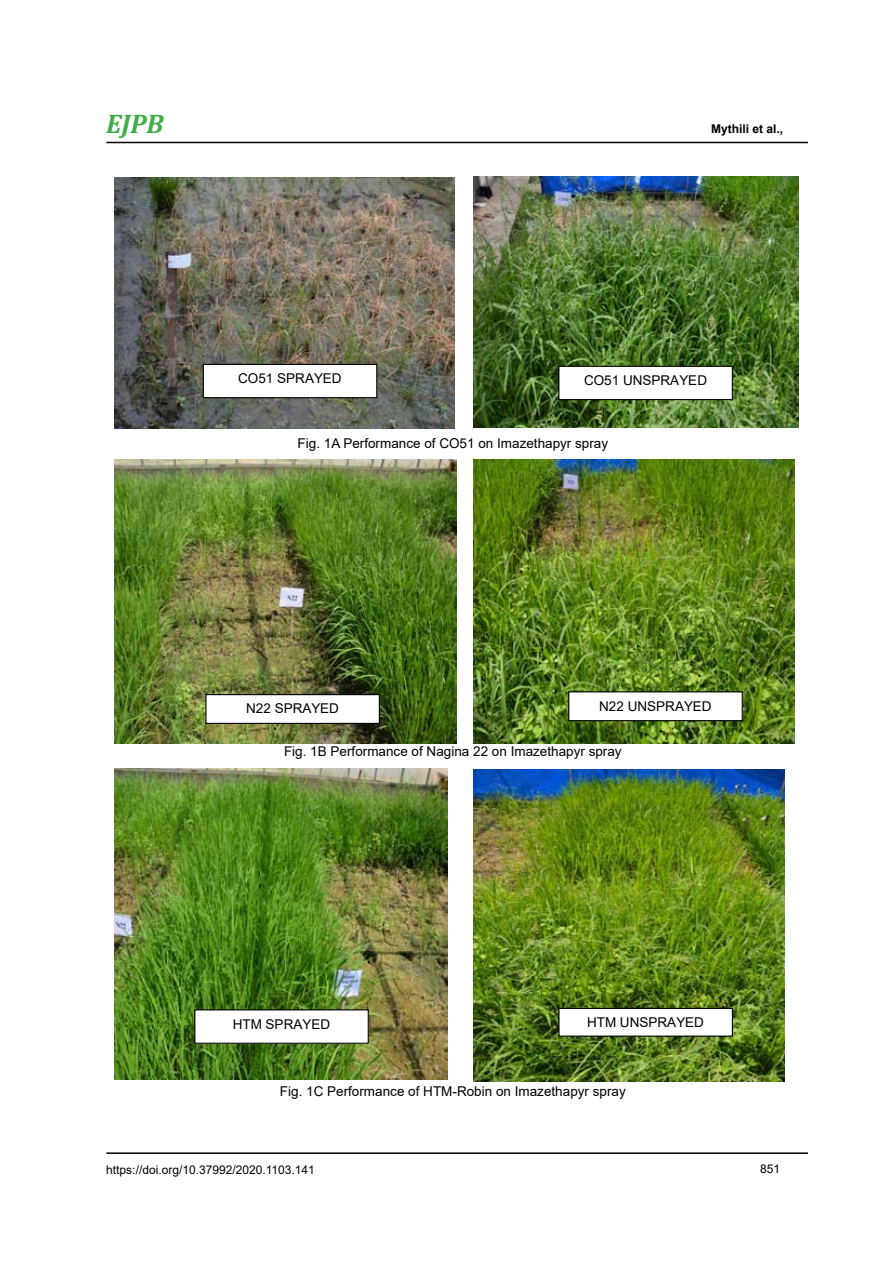
<style>
.page{position:relative;width:893px;height:1263px;background:#fff}
.page>*{position:absolute;margin:0;border:0;box-sizing:border-box;transform-origin:0 0}
.t1{font:italic 700 27px "Cambria";color:#41ad49}
.t2{font:13.5px "Arial";color:#000}
.t3{font:12px "Arial";color:#000}
.t4{font:700 12px "Arial";color:#000}
</style>
<div class="page">
<hr style="left:106px;top:1152px;width:702px;height:2px;background:#000">
<hr style="left:106px;top:142px;width:702px;height:1px;background:#000">
<img style="left:114px;top:177px;width:341px;height:252px">
<img style="left:114px;top:459px;width:342px;height:284px">
<img style="left:473px;top:459px;width:322px;height:284px">
<img style="left:114px;top:768px;width:334px;height:311px">
<img style="left:473px;top:769px;width:311px;height:312px">
<img style="left:474px;top:177px;width:324px;height:250px">
<div style="left:203px;top:364px;width:174px;height:34px;background:#fff"></div>
<div style="left:203px;top:364px;width:174px;height:34px;border:1px solid #000"></div>
<div style="left:559px;top:366px;width:173px;height:34px;background:#fff"></div>
<div style="left:558px;top:366px;width:175px;height:34px;border:1px solid #000"></div>
<div style="left:206px;top:695px;width:173px;height:28px;background:#fff"></div>
<div style="left:206px;top:694px;width:174px;height:30px;border:1px solid #000"></div>
<div style="left:569px;top:692px;width:173px;height:29px;background:#fff"></div>
<div style="left:568px;top:691px;width:175px;height:30px;border:1px solid #000"></div>
<div style="left:195px;top:1010px;width:173px;height:33px;background:#fff"></div>
<div style="left:194px;top:1009px;width:175px;height:35px;border:1px solid #000"></div>
<div style="left:559px;top:1008px;width:173px;height:28px;background:#fff"></div>
<div style="left:558px;top:1008px;width:175px;height:29px;border:1px solid #000"></div>
<h1 class="t1" style="left:106px;top:105px;width:59px">EJPB</h1>
<p class="t4" style="left:711px;top:121px;width:74px">Mythili et al.,</p>
<p class="t2" style="left:238px;top:369px;width:105px">CO51 SPRAYED</p>
<p class="t2" style="left:584px;top:371px;width:125px">CO51 UNSPRAYED</p>
<p class="t2" style="left:298px;top:434px;width:312px">Fig. 1A Performance of CO51 on Imazethapyr spray</p>
<p class="t2" style="left:246px;top:699px;width:94px">N22 SPRAYED</p>
<p class="t2" style="left:599px;top:696px;width:114px">N22 UNSPRAYED</p>
<p class="t2" style="left:284px;top:741px;width:339px">Fig. 1B Performance of Nagina 22 on Imazethapyr spray</p>
<p class="t2" style="left:233px;top:1014px;width:99px">HTM SPRAYED</p>
<p class="t2" style="left:587px;top:1013px;width:118px">HTM UNSPRAYED</p>
<p class="t2" style="left:280px;top:1082px;width:347px">Fig. 1C Performance of HTM-Robin on Imazethapyr spray</p>
<p class="t3" style="left:106px;top:1161px;width:210px">https://doi.org/10.37992/2020.1103.141</p>
<p class="t3" style="left:760px;top:1160px;width:22px">851</p>
</div>
